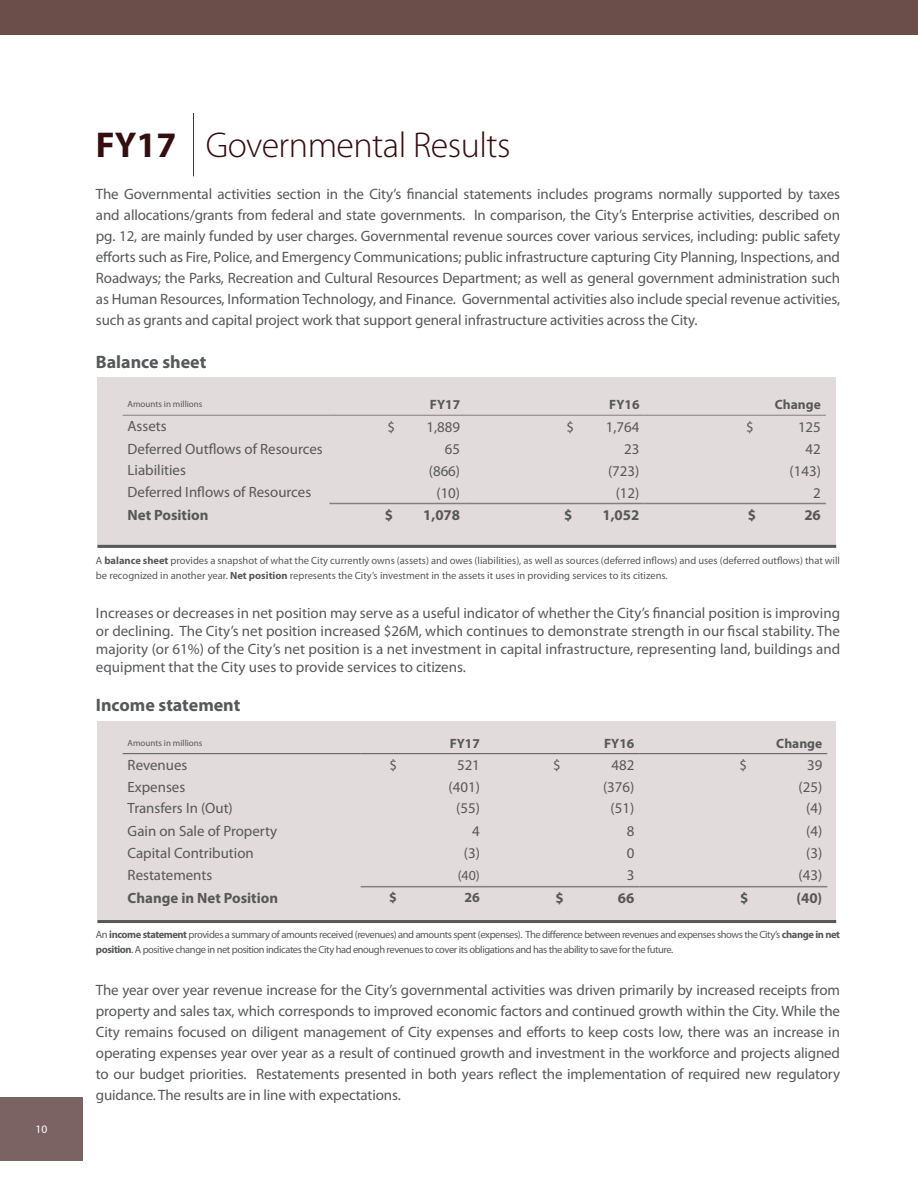
<style>
.page{position:relative;width:918px;height:1188px;background:#fff}
.page>*{position:absolute;margin:0;border:0;box-sizing:border-box;transform-origin:0 0}
.t1{font:300 36px "Myriad Pro";letter-spacing:-.015em;color:#360e0f}
.t2{font:700 18px "Myriad Pro";color:#57585a}
.t3{font:15px/21px "Myriad Pro";letter-spacing:-.01em;color:#57585a;text-align:justify}
.t4{font:14.85px "Myriad Pro";color:#57585a}
.t5{font:700 14.85px "Myriad Pro";color:#57585a}
.t6{font:13.95px "Myriad Pro";color:#57585a}
.t7{font:700 13.95px "Myriad Pro";color:#57585a}
.t8{font:700 13.5px "Myriad Pro";color:#57585a}
.t9{font:11.55px "Myriad Pro";color:#fff}
.t10{font:10.5px/14.4px "Myriad Pro";letter-spacing:-.03em;color:#57585a}
.t11{font:10.5px/14.4px "Myriad Pro";color:#57585a}
.t12{font:9px "Myriad Pro";color:#57585a}
.s1{font-weight:700}
</style>
<div class="page">
<hr style="left:193px;top:113px;width:1px;height:63px;background:#2e4026">
<div style="left:0;top:1097px;width:83px;height:64px;background:#7c6363"></div>
<div style="left:98px;top:377px;width:738px;height:171px;background:#e1dbdb"></div>
<hr style="left:329px;top:503px;width:136px;height:1px;background:#818182">
<hr style="left:465px;top:503px;width:179px;height:1px;background:#818182">
<hr style="left:644px;top:503px;width:182px;height:1px;background:#818182">
<hr style="left:123px;top:415px;width:206px;height:1px;background:#818182">
<hr style="left:329px;top:415px;width:136px;height:1px;background:#818182">
<hr style="left:465px;top:415px;width:179px;height:1px;background:#818182">
<hr style="left:644px;top:415px;width:182px;height:1px;background:#818182">
<div style="left:98px;top:721px;width:738px;height:202px;background:#e1dbdb"></div>
<hr style="left:361px;top:886px;width:124px;height:1px;background:#818182">
<hr style="left:485px;top:886px;width:154px;height:1px;background:#818182">
<hr style="left:639px;top:886px;width:188px;height:1px;background:#818182">
<hr style="left:123px;top:753px;width:238px;height:1px;background:#575858">
<hr style="left:361px;top:753px;width:124px;height:1px;background:#575858">
<hr style="left:485px;top:753px;width:154px;height:1px;background:#575858">
<hr style="left:639px;top:753px;width:188px;height:1px;background:#575858">
<hr style="left:98px;top:545px;width:738px;height:3px;background:#575858">
<hr style="left:98px;top:920px;width:738px;height:3px;background:#575858">
<div style="left:0;top:0;width:918px;height:34px;background:#6b4d49"></div>
<p class="t9" style="left:35px;top:1123px;width:13px">10</p>
<p class="t1" style="left:96px;top:125px;width:416px"><span class="s1">FY17</span> Governmental Results</p>
<p class="t3" style="left:96px;top:184px;width:746px">The Governmental activities section in the City’s financial statements includes programs normally supported by taxes and allocations/grants from federal and state governments. In comparison, the City’s Enterprise activities, described on pg. 12, are mainly funded by user charges. Governmental revenue sources cover various services, including: public safety efforts such as Fire, Police, and Emergency Communications; public infrastructure capturing City Planning, Inspections, and Roadways; the Parks, Recreation and Cultural Resources Department; as well as general government administration such as Human Resources, Information Technology, and Finance. Governmental activities also include special revenue activities, such as grants and capital project work that support general infrastructure activities across the City.</p>
<p class="t2" style="left:96px;top:352px;width:112px">Balance sheet</p>
<p class="t12" style="left:128px;top:399px;width:76px">Amounts in millions</p>
<p class="t8" style="left:430px;top:397px;width:32px">FY17</p>
<p class="t8" style="left:609px;top:397px;width:32px">FY16</p>
<p class="t8" style="left:775px;top:397px;width:48px">Change</p>
<p class="t4" style="left:128px;top:418px;width:41px">Assets</p>
<p class="t4" style="left:387px;top:419px;width:9px">$</p>
<p class="t4" style="left:427px;top:419px;width:35px">1,889</p>
<p class="t4" style="left:567px;top:419px;width:9px">$</p>
<p class="t4" style="left:606px;top:419px;width:35px">1,764</p>
<p class="t4" style="left:746px;top:419px;width:9px">$</p>
<p class="t4" style="left:798px;top:419px;width:24px">125</p>
<p class="t4" style="left:128px;top:441px;width:197px">Deferred Outflows of Resources</p>
<p class="t4" style="left:445px;top:441px;width:17px">65</p>
<p class="t4" style="left:624px;top:441px;width:17px">23</p>
<p class="t4" style="left:806px;top:441px;width:17px">42</p>
<p class="t4" style="left:128px;top:462px;width:60px">Liabilities</p>
<p class="t4" style="left:429px;top:462px;width:33px">(866)</p>
<p class="t4" style="left:608px;top:462px;width:33px">(723)</p>
<p class="t4" style="left:790px;top:462px;width:33px">(143)</p>
<p class="t4" style="left:128px;top:484px;width:185px">Deferred Inflows of Resources</p>
<p class="t4" style="left:436px;top:485px;width:25px">(10)</p>
<p class="t4" style="left:616px;top:485px;width:25px">(12)</p>
<p class="t4" style="left:813px;top:485px;width:9px">2</p>
<p class="t5" style="left:128px;top:506px;width:82px">Net Position</p>
<p class="t5" style="left:385px;top:506px;width:10px">$</p>
<p class="t5" style="left:423px;top:506px;width:38px">1,078</p>
<p class="t5" style="left:564px;top:507px;width:10px">$</p>
<p class="t5" style="left:603px;top:507px;width:38px">1,052</p>
<p class="t5" style="left:748px;top:507px;width:10px">$</p>
<p class="t5" style="left:804px;top:507px;width:18px">26</p>
<p class="t11" style="left:96px;top:554px;width:746px">A <span class="s1">balance sheet</span> provides a snapshot of what the City currently owns (assets) and owes (liabilities), as well as sources (deferred inflows) and uses (deferred outflows) that will be recognized in another year. <span class="s1">Net position</span> represents the City’s investment in the assets it uses in providing services to its citizens.</p>
<p class="t3" style="left:96px;top:604px;width:746px;line-height:18px">Increases or decreases in net position may serve as a useful indicator of whether the City’s financial position is improving or declining. The City’s net position increased $26M, which continues to demonstrate strength in our fiscal stability. The majority (or 61%) of the City’s net position is a net investment in capital infrastructure, representing land, buildings and equipment that the City uses to provide services to citizens.</p>
<p class="t2" style="left:96px;top:695px;width:146px">Income statement</p>
<p class="t12" style="left:128px;top:738px;width:76px">Amounts in millions</p>
<p class="t8" style="left:450px;top:735px;width:32px">FY17</p>
<p class="t8" style="left:604px;top:735px;width:32px">FY16</p>
<p class="t8" style="left:776px;top:735px;width:48px">Change</p>
<p class="t4" style="left:128px;top:757px;width:61px">Revenues</p>
<p class="t4" style="left:389px;top:757px;width:9px">$</p>
<p class="t4" style="left:457px;top:757px;width:24px">521</p>
<p class="t4" style="left:553px;top:757px;width:9px">$</p>
<p class="t4" style="left:611px;top:757px;width:24px">482</p>
<p class="t4" style="left:739px;top:757px;width:9px">$</p>
<p class="t4" style="left:807px;top:757px;width:17px">39</p>
<p class="t4" style="left:128px;top:779px;width:59px">Expenses</p>
<p class="t4" style="left:449px;top:779px;width:33px">(401)</p>
<p class="t4" style="left:603px;top:779px;width:33px">(376)</p>
<p class="t4" style="left:799px;top:779px;width:25px">(25)</p>
<p class="t4" style="left:128px;top:800px;width:107px">Transfers In (Out)</p>
<p class="t4" style="left:456px;top:800px;width:25px">(55)</p>
<p class="t4" style="left:611px;top:800px;width:25px">(51)</p>
<p class="t4" style="left:806px;top:800px;width:18px">(4)</p>
<p class="t4" style="left:128px;top:823px;width:151px">Gain on Sale of Property</p>
<p class="t4" style="left:472px;top:823px;width:9px">4</p>
<p class="t4" style="left:627px;top:823px;width:9px">8</p>
<p class="t4" style="left:806px;top:823px;width:18px">(4)</p>
<p class="t4" style="left:128px;top:845px;width:128px">Capital Contribution</p>
<p class="t4" style="left:464px;top:845px;width:18px">(3)</p>
<p class="t4" style="left:627px;top:845px;width:9px">0</p>
<p class="t4" style="left:806px;top:845px;width:18px">(3)</p>
<p class="t4" style="left:128px;top:867px;width:86px">Restatements</p>
<p class="t6" style="left:458px;top:867px;width:24px">(40)</p>
<p class="t4" style="left:627px;top:867px;width:9px">3</p>
<p class="t4" style="left:799px;top:867px;width:25px">(43)</p>
<p class="t5" style="left:128px;top:890px;width:152px">Change in Net Position</p>
<p class="t7" style="left:389px;top:890px;width:9px">$</p>
<p class="t7" style="left:464px;top:890px;width:17px">26</p>
<p class="t5" style="left:555px;top:890px;width:10px">$</p>
<p class="t5" style="left:618px;top:890px;width:18px">66</p>
<p class="t5" style="left:740px;top:890px;width:10px">$</p>
<p class="t5" style="left:796px;top:890px;width:27px">(40)</p>
<p class="t10" style="left:96px;top:928px;width:746px">An <span class="s1">income statement</span> provides a summary of amounts received (revenues) and amounts spent (expenses). The difference between revenues and expenses shows the City’s <span class="s1">change in net position</span>. A positive change in net position indicates the City had enough revenues to cover its obligations and has the ability to save for the future.</p>
<p class="t3" style="left:96px;top:979px;width:746px">The year over year revenue increase for the City’s governmental activities was driven primarily by increased receipts from property and sales tax, which corresponds to improved economic factors and continued growth within the City. While the City remains focused on diligent management of City expenses and efforts to keep costs low, there was an increase in operating expenses year over year as a result of continued growth and investment in the workforce and projects aligned to our budget priorities. Restatements presented in both years reflect the implementation of required new regulatory guidance. The results are in line with expectations.</p>
</div>
